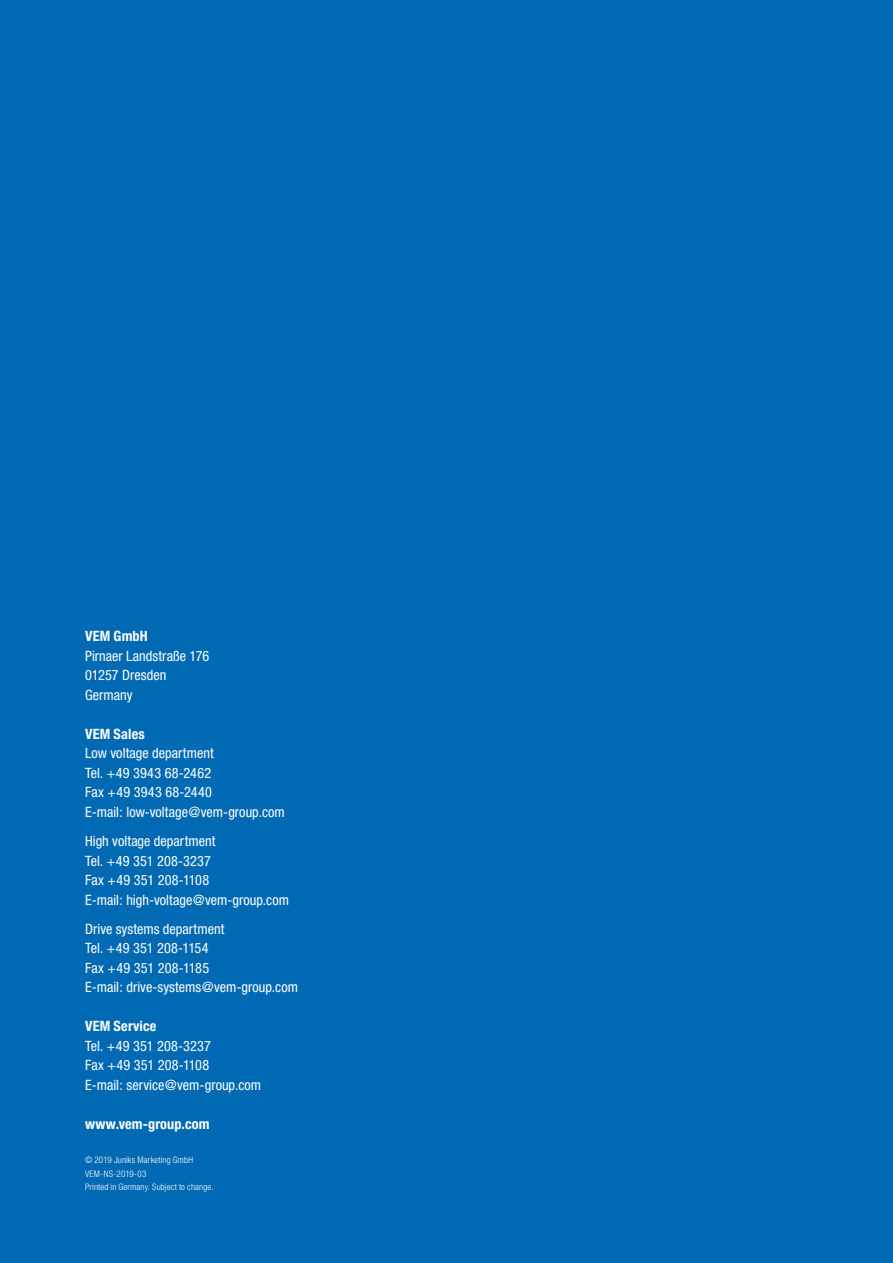
<style>
.page{position:relative;width:893px;height:1263px;background:#0069b4}
.page>*{position:absolute;margin:0;border:0;box-sizing:border-box;transform-origin:0 0}
.t1{font:condensed 14.25px/19.5px "Helvetica Neue";letter-spacing:.005em;color:#fff}
.t2{font:700 condensed 14.25px "Helvetica Neue";letter-spacing:.01em;color:#fff}
.t3{font:300 condensed 9px/13.5px "Helvetica Neue";letter-spacing:.015em;color:#fff}
</style>
<div class="page">
<p class="t2" style="left:85px;top:628px;width:64px">VEM GmbH</p>
<p class="t1" style="left:85px;top:646px;width:126px">Pirnaer Landstraße 176<br>01257 Dresden<br>Germany</p>
<p class="t2" style="left:85px;top:725px;width:61px">VEM Sales</p>
<p class="t1" style="left:85px;top:743px;width:201px">Low voltage department<br>Tel. +49 3943 68-2462<br>Fax +49 3943 68-2440<br>E-mail: low-voltage@vem-group.com</p>
<p class="t1" style="left:85px;top:831px;width:205px">High voltage department<br>Tel. +49 351 208-3237<br>Fax +49 351 208-1108<br>E-mail: high-voltage@vem-group.com</p>
<p class="t1" style="left:85px;top:919px;width:214px">Drive systems department<br>Tel. +49 351 208-1154<br>Fax +49 351 208-1185<br>E-mail: drive-systems@vem-group.com</p>
<p class="t2" style="left:85px;top:1017px;width:73px">VEM Service</p>
<p class="t1" style="left:85px;top:1036px;width:178px">Tel. +49 351 208-3237<br>Fax +49 351 208-1108<br>E-mail: service@vem-group.com</p>
<p class="t2" style="left:85px;top:1115px;width:126px">www.vem-group.com</p>
<p class="t3" style="left:85px;top:1153px;width:130px">© 2019 Juniks Marketing GmbH<br>VEM-NS-2019-03<br>Printed in Germany. Subject to change.</p>
</div>
